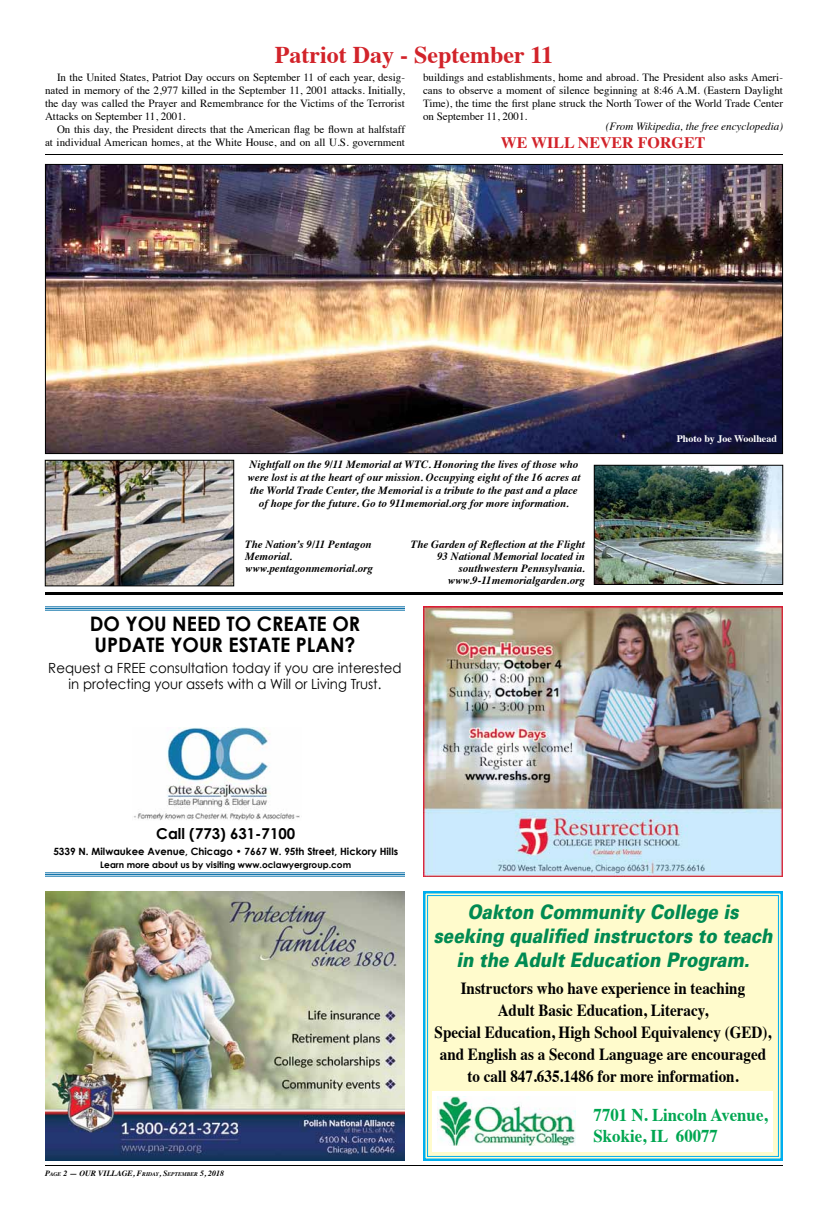
<style>
.page{position:relative;width:828px;height:1224px;background:#fff}
.page>*{position:absolute;margin:0;border:0;box-sizing:border-box;transform-origin:0 0}
.t1{font:700 24px "Times";color:#d2232a}
.t2{font:italic 900 20px/24px "Univers";color:#008a52;text-align:center;scale:.85 1}
.t3{font:700 20px/21px "Century Gothic";color:#000}
.t4{font:700 18px/21px "Times";color:#00a651;scale:.93 1}
.t5{font:700 17px/22px "Times";color:#000;text-align:center;scale:.89 1}
.t6{font:700 16px "Times";color:#d2232a}
.t7{font:700 15px "Century Gothic";color:#000}
.t8{font:14px/16px "Century Gothic";color:#000;text-align:center;scale:.95 1}
.t9{font:11px/13px "Times";color:#000;text-align:justify}
.t10{font:italic 700 11px/12px "Times";color:#000;text-align:center}
.t11{font:italic 11px "Times";color:#000}
.t12{font:700 10px "Century Gothic";color:#000}
.t13{font:700 10px "Times";color:#fff}
.t14{font:700 9px "Century Gothic";color:#000}
.t15{font:italic 700 5.6px "Times";color:#000}
.s1{font-size:8px}
</style>
<div class="page">
<hr style="left:45px;top:1165px;width:738px;height:1px;background:#000">
<img style="left:47px;top:166px;width:734px;height:286px">
<img style="left:596px;top:467px;width:185px;height:116px">
<div style="left:594px;top:465px;width:189px;height:120px;border:1px solid #000"></div>
<img style="left:47px;top:462px;width:185px;height:122px">
<div style="left:45px;top:460px;width:189px;height:126px;border:1px solid #000"></div>
<hr style="left:45px;top:592px;width:738px;height:3px;background:#000">
<img style="left:423px;top:606px;width:360px;height:271px">
<img style="left:134px;top:728px;width:166px;height:92px">
<hr style="left:45px;top:607px;width:360px;height:1px;background:#1576ac">
<hr style="left:45px;top:608px;width:360px;height:1px;background:#1576ac">
<hr style="left:45px;top:610px;width:360px;height:1px;background:#1576ac">
<hr style="left:45px;top:873px;width:360px;height:1px;background:#1576ac">
<hr style="left:45px;top:874px;width:360px;height:1px;background:#1576ac">
<hr style="left:45px;top:876px;width:360px;height:1px;background:#1576ac">
<img style="left:45px;top:891px;width:360px;height:270px">
<div style="left:423px;top:891px;width:360px;height:270px;background:#fffbcc"></div>
<div style="left:427px;top:895px;width:352px;height:262px;border:1px solid #00aeef"></div>
<div style="left:433px;top:1092px;width:340px;height:60px;background:#fff"></div>
<img style="left:438px;top:1097px;width:138px;height:48px">
<hr style="left:45px;top:154px;width:738px;height:1px;background:#000">
<h1 class="t1" style="left:275px;top:32px;width:280px">Patriot Day - September 11</h1>
<p class="t9" style="left:45px;top:70px;width:361px;text-indent:12px">In the United States, Patriot Day occurs on September 11 of each year, desig&shy;nated in memory of the 2,977 killed in the September 11, 2001 attacks. Initially, the day was called the Prayer and Remembrance for the Victims of the Terrorist Attacks on September 11, 2001.</p>
<p class="t9" style="left:45px;top:122px;width:361px;text-align:right">On this day, the President directs that the American flag be flown at halfstaff<br>at individual American homes, at the White House, and on all U.S. government</p>
<p class="t9" style="left:423px;top:70px;width:362px">buildings and establishments, home and abroad. The President also asks Ameri&shy;cans to observe a moment of silence beginning at 8:46 A.M. (Eastern Daylight Time), the time the first plane struck the North Tower of the World Trade Center on September 11, 2001.</p>
<p class="t11" style="left:606px;top:117px;width:179px">(From Wikipedia, the free encyclopedia)</p>
<h3 class="t6" style="left:501px;top:128px;width:101px">We Will Never</h3>
<h3 class="t6" style="left:638px;top:128px;width:23px">Forget</h3>
<p class="t10" style="left:247px;top:457px;width:335px;line-height:13px">Nightfall on the 9/11 Memorial at WTC. Honoring the lives of those who were lost is at the heart of our mission. Occupying eight of the 16 acres at the World Trade Center, the Memorial is a tribute to the past and a place of hope for the future. Go to 911memorial.org for more information.</p>
<p class="t10" style="left:245px;top:538px;width:129px;text-align:left">The Nation’s 9/11 Pentagon<br>Memorial. www.pentagonmemorial.org</p>
<p class="t10" style="left:411px;top:538px;width:176px;text-align:right">The Garden of Reflection at the Flight<br>93 National Memorial located in southwestern Pennsylvania. www.9-11memorialgarden.org</p>
<h2 class="t3" style="left:90px;top:613px;width:272px">DO YOU NEED TO CREATE OR<br>UPDATE YOUR ESTATE PLAN?</h2>
<p class="t8" style="left:48px;top:660px;width:373px">Request a FREE consultation today if you are interested in protecting your assets with a Will or Living Trust.</p>
<h3 class="t7" style="left:156px;top:824px;width:140px">Call (773) 631-7100</h3>
<p class="t12" style="left:53px;top:845px;width:346px">5339 N. Milwaukee Avenue, Chicago • 7667 W. 95th Street, Hickory Hills</p>
<p class="t14" style="left:100px;top:859px;width:252px">Learn more about us by visiting www.oclawyergroup.com</p>
<p class="t13" style="left:677px;top:429px;width:102px">Photo by Joe Woolhead</p>
<h2 class="t2" style="left:433px;top:900px;width:400px">Oakton Community College is seeking qualified instructors to teach in the Adult Education Program.</h2>
<h3 class="t5" style="left:435px;top:976px;width:380px">Instructors who have experience in teaching<br>Adult Basic Education, Literacy,<br>Special Education, High School Equivalency (GED), and English as a Second Language are encouraged to call 847.635.1486 for more information.</h3>
<p class="t15" style="left:45px;top:1169px;width:181px"><span class="s1">P</span>AGE <span class="s1">2 — OUR VILLAGE, F</span>RIDAY<span class="s1">, S</span>EPTEMBER <span class="s1">5, 2018</span></p>
<h3 class="t4" style="left:594px;top:1103px;width:189px">7701 N. Lincoln Avenue,<br>Skokie, IL 60077</h3>
</div>
